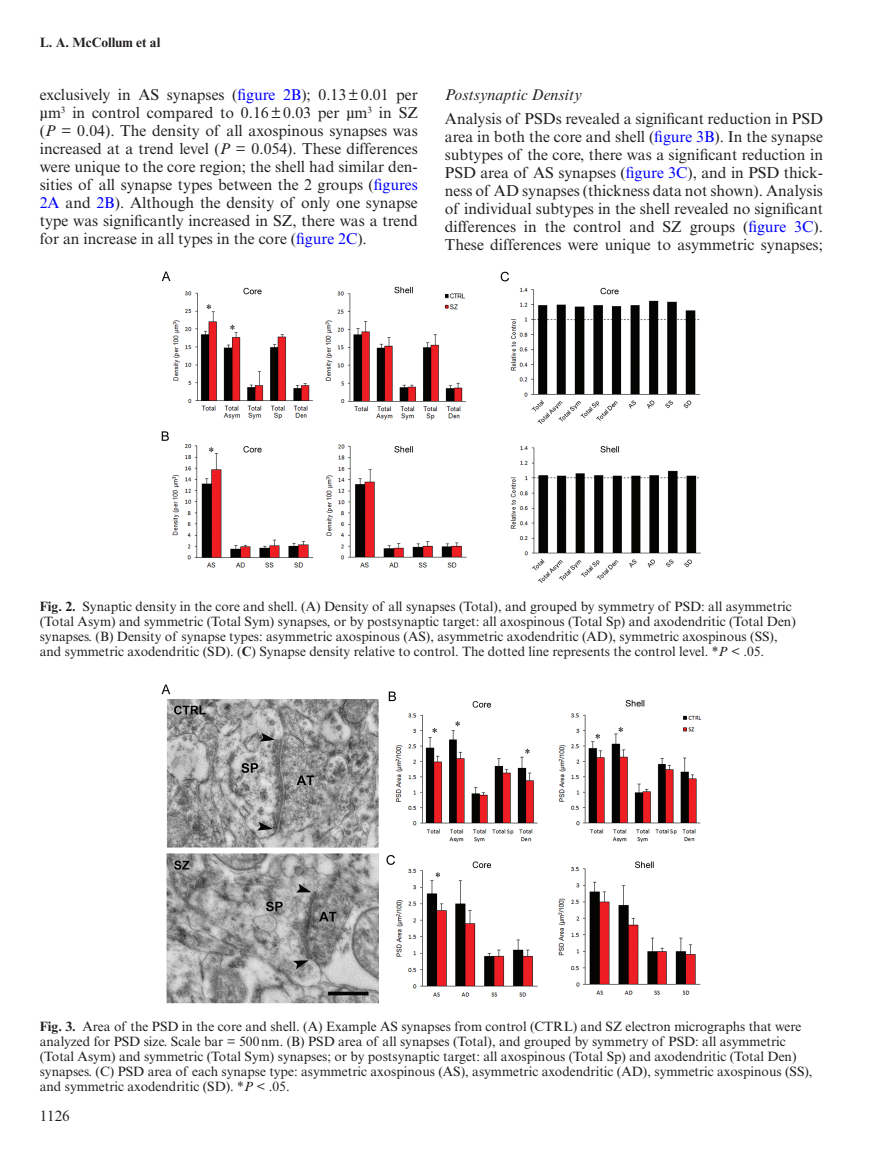
<style>
.page{position:relative;width:878px;height:1162px;background:#fff}
.page>*{position:absolute;margin:0;border:0;box-sizing:border-box;transform-origin:0 0}
.t1{font:15.75px/18px "Times New Roman MT Std";color:#231f20;text-align:justify}
.t2{font:italic 15.75px "Times New Roman MT Std";color:#231f20}
.t3{font:15px "Times New Roman MT Std";color:#231f20}
.t4{font:13.5px/15px "Times New Roman MT Std";color:#231f20}
.t5{font:700 13.5px "Times New Roman MT Std";color:#231f20}
.s1{color:#00f}
.s2{font-family:"Gandhari Unicode"}
.s3{font-style:italic}
.s4{font-weight:700}
</style>
<div class="page">
<img style="left:161px;top:271px;width:540px;height:312px">
<img style="left:161px;top:684px;width:540px;height:319px">
<p class="t5" style="left:40px;top:34px;width:122px">L. A. McCollum et al</p>
<p class="t1" style="left:40px;top:86px;width:380px">exclusively in AS synapses (<span class="s1">figure 2B</span>); 0.13±0.01 per <span class="s2">µ</span>m<sup>3</sup> in control compared to 0.16±0.03 per <span class="s2">µ</span>m<sup>3</sup> in SZ (<span class="s3">P</span> = 0.04). The density of all axospinous synapses was increased at a trend level (<span class="s3">P</span> = 0.054). These differences were unique to the core region; the shell had similar den&shy;sities of all synapse types between the 2 groups (<span class="s1">figures 2A</span> and <span class="s1">2B</span>). Although the density of only one synapse type was significantly increased in SZ, there was a trend for an increase in all types in the core (<span class="s1">figure 2C</span>).</p>
<p class="t2" style="left:445px;top:86px;width:139px">Postsynaptic Density</p>
<p class="t1" style="left:445px;top:110px;width:380px">Analysis of PSDs revealed a significant reduction in PSD area in both the core and shell (<span class="s1">figure 3B</span>). In the synapse subtypes of the core, there was a significant reduction in PSD area of AS synapses (<span class="s1">figure 3C</span>), and in PSD thick&shy;ness of AD synapses (thickness data not shown). Analysis of individual subtypes in the shell revealed no significant differences in the control and SZ groups (<span class="s1">figure 3C</span>).<br>These differences were unique to asymmetric synapses;</p>
<p class="t4" style="left:40px;top:599px;width:757px"><span class="s4">Fig. 2.</span> Synaptic density in the core and shell. (A) Density of all synapses (Total), and grouped by symmetry of PSD: all asymmetric (Total Asym) and symmetric (Total Sym) synapses, or by postsynaptic target: all axospinous (Total Sp) and axodendritic (Total Den) synapses. (B) Density of synapse types: asymmetric axospinous (AS), asymmetric axodendritic (AD), symmetric axospinous (SS), and symmetric axodendritic (SD). (<span class="s4">C</span>) Synapse density relative to control. The dotted line represents the control level. *<span class="s3">P</span> &lt; .05.</p>
<p class="t4" style="left:40px;top:1018px;width:774px"><span class="s4">Fig. 3.</span> Area of the PSD in the core and shell. (A) Example AS synapses from control (CTRL) and SZ electron micrographs that were analyzed for PSD size. Scale bar = 500nm. (B) PSD area of all synapses (Total), and grouped by symmetry of PSD: all asymmetric (Total Asym) and symmetric (Total Sym) synapses; or by postsynaptic target: all axospinous (Total Sp) and axodendritic (Total Den) synapses. (C) PSD area of each synapse type: asymmetric axospinous (AS), asymmetric axodendritic (AD), symmetric axospinous (SS), and symmetric axodendritic (SD). *<span class="s3">P</span> &lt; .05.</p>
<p class="t3" style="left:40px;top:1106px;width:31px">1126</p>
</div>
